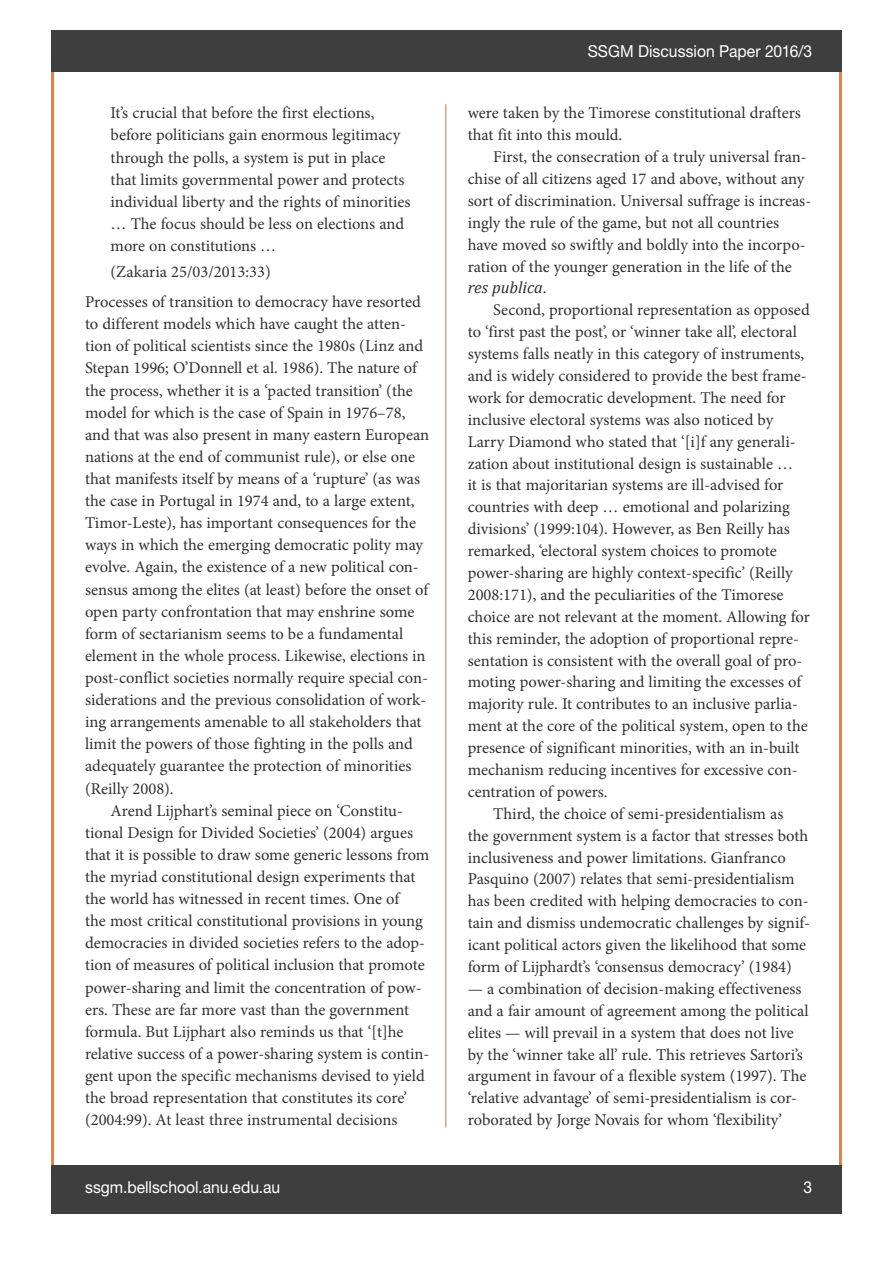
<style>
.page{position:relative;width:893px;height:1263px;background:#fff}
.page>*{position:absolute;margin:0;border:0;box-sizing:border-box;transform-origin:0 0}
.Para_2{font:16.5px/21.9px "Minion Pro";color:#312f30}
.Para_1{font:16.5px/22px "Minion Pro";color:#312f30}
.Block_quote{font:16.5px/22px "Minion Pro";color:#312f30}
.t1{font:16.5px "Helvetica Neue LT Std";color:#fff;scale:.95 1}
.s1{font-family:"Cambria";font-style:italic}
</style>
<div class="page">
<div style="left:51px;top:1165px;width:790px;height:49px;background:#3e3e3f"></div>
<hr style="left:445px;top:104px;width:1px;height:1023px;background:#f47e2c">
<div style="left:51px;top:30px;width:791px;height:42px;background:#3e3e3f"></div>
<p class="Block_quote" style="left:111px;top:102px;width:302px">It’s crucial that before the first elections, before politicians gain enormous legitimacy through the polls, a system is put in place that limits governmental power and protects individual liberty and the rights of minorities … The focus should be less on elections and more on constitutions …</p>
<p class="Block_quote" style="left:111px;top:260px;width:162px">(Zakaria 25/03/2013:33)</p>
<p class="Para_1" style="left:85px;top:291px;width:346px">Processes of transition to democracy have resorted to different models which have caught the atten&shy;tion of political scientists since the 1980s (Linz and Stepan 1996; O’Donnell et al. 1986). The nature of the process, whether it is a ‘pacted transition’ (the model for which is the case of Spain in 1976–78, and that was also present in many eastern European nations at the end of communist rule), or else one that manifests itself by means of a ‘rupture’ (as was the case in Portugal in 1974 and, to a large extent, Timor-Leste), has important consequences for the ways in which the emerging democratic polity may evolve. Again, the existence of a new political con&shy;sensus among the elites (at least) before the onset of open party confrontation that may enshrine some form of sectarianism seems to be a fundamental element in the whole process. Likewise, elections in post-conflict societies normally require special con&shy;siderations and the previous consolidation of work&shy;ing arrangements amenable to all stakeholders that limit the powers of those fighting in the polls and adequately guarantee the protection of minorities (Reilly 2008).</p>
<p class="Para_2" style="left:85px;top:799px;width:346px;text-indent:26px">Arend Lijphart’s seminal piece on ‘Constitu&shy;tional Design for Divided Societies’ (2004) argues that it is possible to draw some generic lessons from the myriad constitutional design experiments that the world has witnessed in recent times. One of<br>the most critical constitutional provisions in young democracies in divided societies refers to the adop&shy;tion of measures of political inclusion that promote power-sharing and limit the concentration of pow&shy;ers. These are far more vast than the government formula. But Lijphart also reminds us that ‘[t]he relative success of a power-sharing system is contin&shy;gent upon the specific mechanisms devised to yield the broad representation that constitutes its core’ (2004:99). At least three instrumental decisions</p>
<p class="t1" style="left:588px;top:42px;width:238px">SSGM Discussion Paper 2016/3</p>
<p class="Para_2" style="left:468px;top:102px;width:335px">were taken by the Timorese constitutional drafters that fit into this mould.</p>
<p class="Para_2" style="left:468px;top:146px;width:345px;text-indent:26px">First, the consecration of a truly universal fran&shy;chise of all citizens aged 17 and above, without any sort of discrimination. Universal suffrage is increas&shy;ingly the rule of the game, but not all countries have moved so swiftly and boldly into the incorpo&shy;ration of the younger generation in the life of the <span class="s1">res publica</span>.</p>
<p class="Para_2" style="left:468px;top:299px;width:344px;text-indent:26px">Second, proportional representation as opposed to ‘first past the post’, or ‘winner take all’, electoral systems falls neatly in this category of instruments, and is widely considered to provide the best frame&shy;work for democratic development. The need for inclusive electoral systems was also noticed by Larry Diamond who stated that ‘[i]f any generali&shy;zation about institutional design is sustainable …<br>it is that majoritarian systems are ill-advised for countries with deep … emotional and polarizing divisions’ (1999:104). However, as Ben Reilly has remarked, ‘electoral system choices to promote power-sharing are highly context-specific’ (Reilly 2008:171), and the peculiarities of the Timorese choice are not relevant at the moment. Allowing for this reminder, the adoption of proportional repre&shy;sentation is consistent with the overall goal of pro&shy;moting power-sharing and limiting the excesses of majority rule. It contributes to an inclusive parlia&shy;ment at the core of the political system, open to the presence of significant minorities, with an in-built mechanism reducing incentives for excessive con&shy;centration of powers.</p>
<p class="Para_2" style="left:468px;top:803px;width:344px;text-indent:26px">Third, the choice of semi-presidentialism as<br>the government system is a factor that stresses both inclusiveness and power limitations. Gianfranco Pasquino (2007) relates that semi-presidentialism has been credited with helping democracies to con&shy;tain and dismiss undemocratic challenges by signif&shy;icant political actors given the likelihood that some form of Lijphardt’s ‘consensus democracy’ (1984)</p>
<p class="Para_2" style="left:468px;top:978px;width:342px">— a combination of decision-making effectiveness and a fair amount of agreement among the political elites — will prevail in a system that does not live by the ‘winner take all’ rule. This retrieves Sartori’s argument in favour of a flexible system (1997). The ‘relative advantage’ of semi-presidentialism is cor&shy;roborated by Jorge Novais for whom ‘flexibility’</p>
<p class="t1" style="left:85px;top:1177px;width:207px">ssgm.bellschool.anu.edu.au</p>
<p class="t1" style="left:803px;top:1177px;width:11px">3</p>
</div>
